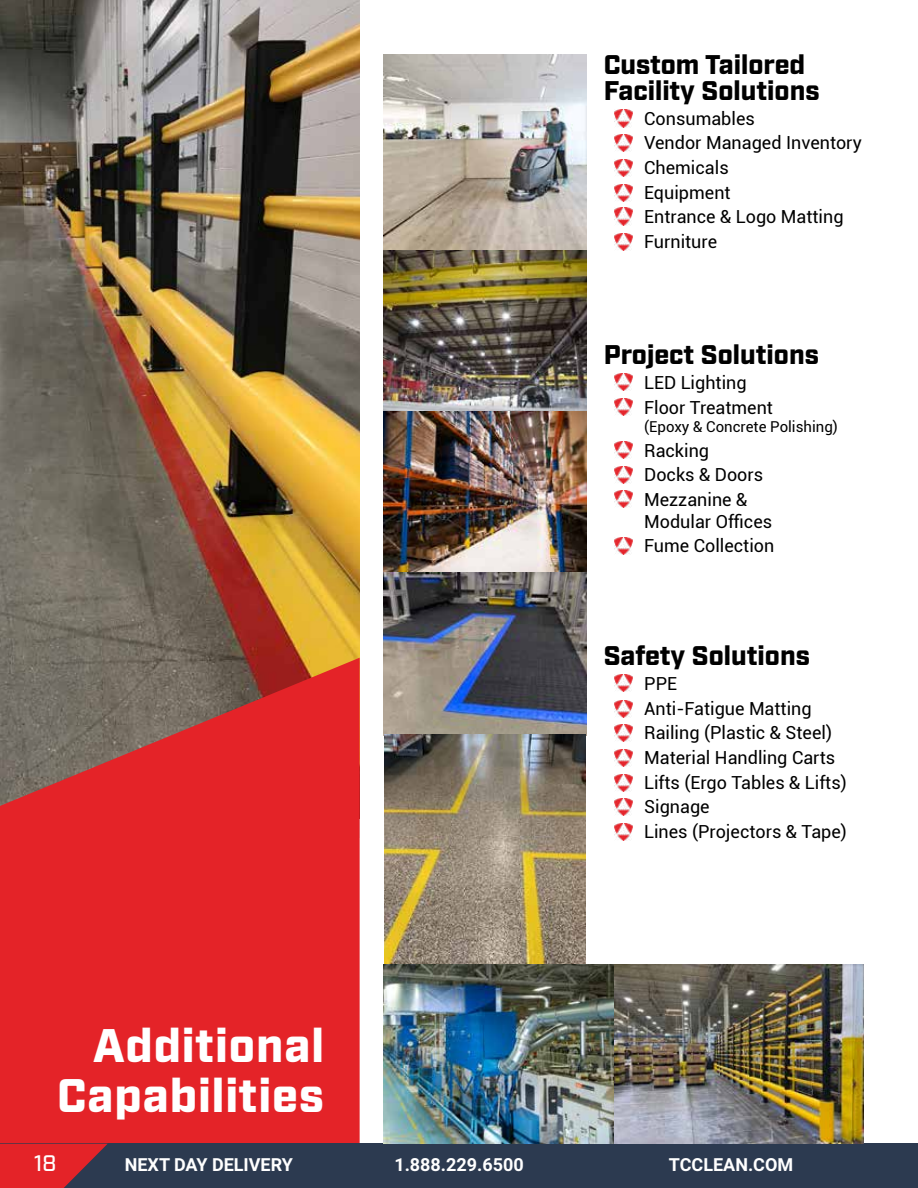
<style>
.page{position:relative;width:918px;height:1188px;background:#fff}
.page>*{position:absolute;margin:0;border:0;box-sizing:border-box;transform-origin:0 0}
.t1{font:900 47.1px/50.2px "Industry";letter-spacing:.02em;color:#fff;text-align:right}
.t2{font:900 27px/26.4px "Industry";color:#000}
.t3{font:500 22.5px "Industry";color:#fff}
.t4{font:18px/24.6px "Roboto";color:#000}
.t5{font:700 18px "Roboto";color:#fff}
.t6{font:15px "Roboto";color:#000}
</style>
<div class="page">
<img style="left:0;top:0;width:360px;height:658px">
<svg style="left:0;top:658px;width:360px;height:486px;background:#d32e30"></svg>
<div style="left:0;top:1144px;width:918px;height:44px;background:#2c3a50"></div>
<svg style="left:0;top:1144px;width:108px;height:44px"></svg>
<img style="left:383px;top:54px;width:203px;height:682px">
<img style="left:615px;top:110px;width:18px;height:17px">
<img style="left:615px;top:700px;width:18px;height:17px">
<img style="left:615px;top:374px;width:18px;height:17px">
<img style="left:615px;top:675px;width:18px;height:17px">
<img style="left:615px;top:159px;width:18px;height:18px">
<img style="left:615px;top:749px;width:18px;height:18px">
<img style="left:615px;top:208px;width:18px;height:17px">
<img style="left:615px;top:798px;width:18px;height:17px">
<img style="left:615px;top:233px;width:18px;height:17px">
<img style="left:615px;top:823px;width:18px;height:17px">
<img style="left:615px;top:135px;width:18px;height:17px">
<img style="left:615px;top:725px;width:18px;height:17px">
<img style="left:615px;top:398px;width:18px;height:18px">
<img style="left:615px;top:184px;width:18px;height:17px">
<img style="left:615px;top:774px;width:18px;height:18px">
<img style="left:615px;top:442px;width:18px;height:17px">
<img style="left:615px;top:466px;width:18px;height:17px">
<img style="left:615px;top:490px;width:18px;height:17px">
<img style="left:615px;top:537px;width:18px;height:17px">
<img style="left:383px;top:964px;width:481px;height:180px">
<img style="left:384px;top:734px;width:202px;height:230px">
<h2 class="t2" style="left:604px;top:53px;width:217px">Custom Tailored<br>Facility Solutions</h2>
<p class="t4" style="left:644px;top:105px;width:219px">Consumables<br>Vendor Managed Inventory<br>Chemicals<br>Equipment<br>Entrance &amp; Logo Matting<br>Furniture</p>
<h2 class="t2" style="left:604px;top:343px;width:217px">Project Solutions</h2>
<p class="t4" style="left:644px;top:370px;width:130px">LED Lighting<br>Floor Treatment</p>
<p class="t6" style="left:644px;top:416px;width:195px">(Epoxy &amp; Concrete Polishing)</p>
<p class="t4" style="left:644px;top:437px;width:120px">Racking<br>Docks &amp; Doors<br>Mezzanine &amp;</p>
<p class="t4" style="left:644px;top:508px;width:132px">Modular Offices<br>Fume Collection</p>
<h1 class="t1" style="left:57px;top:1023px;width:268px">Additional<br>Capabilities</h1>
<h2 class="t2" style="left:604px;top:644px;width:208px">Safety Solutions</h2>
<p class="t4" style="left:644px;top:671px;width:204px">PPE<br>Anti-Fatigue Matting<br>Railing (Plastic &amp; Steel)<br>Material Handling Carts<br>Lifts (Ergo Tables &amp; Lifts)<br>Signage<br>Lines (Projectors &amp; Tape)</p>
<p class="t3" style="left:34px;top:1150px;width:24px">18</p>
<p class="t5" style="left:125px;top:1152px;width:170px">NEXT DAY DELIVERY</p>
<p class="t5" style="left:394px;top:1152px;width:131px">1.888.229.6500</p>
<p class="t5" style="left:669px;top:1152px;width:126px">TCCLEAN.COM</p>
</div>
